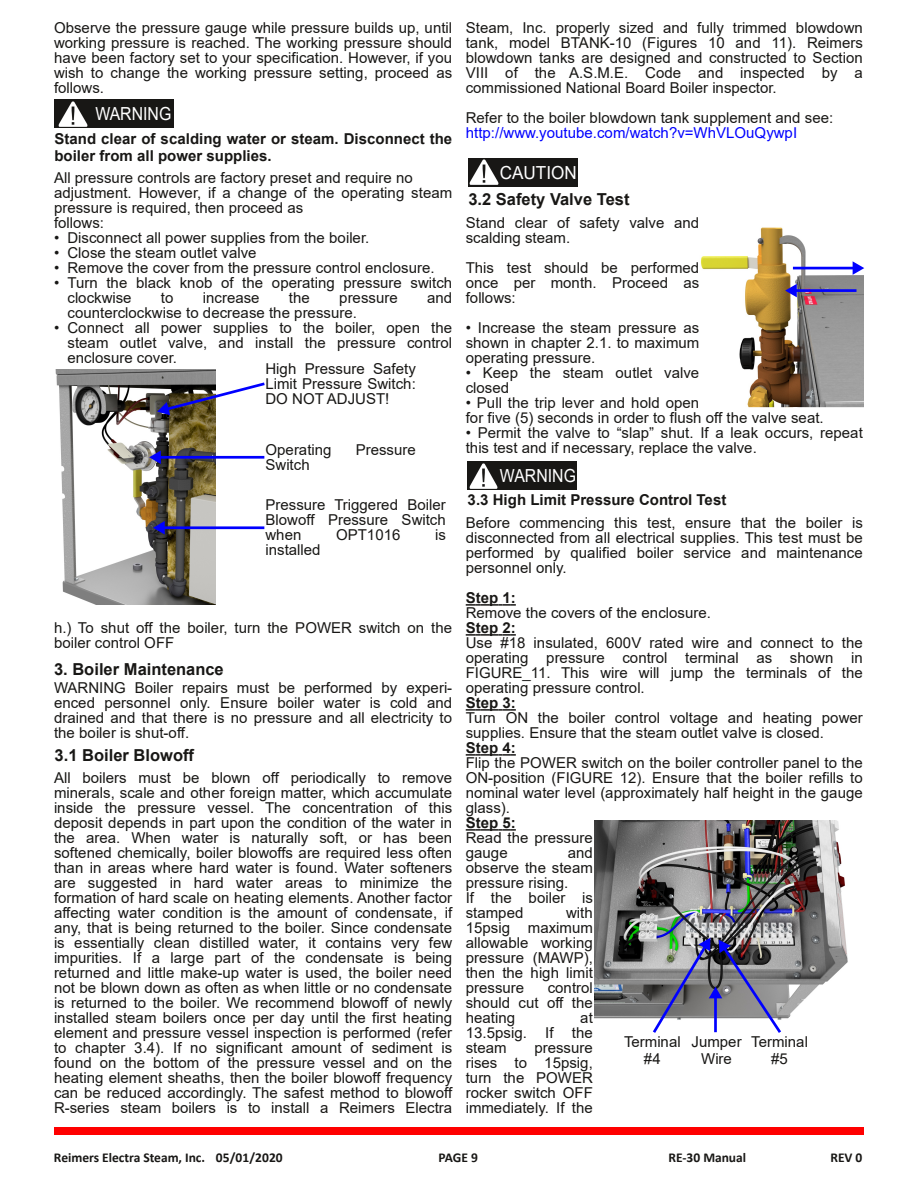
<style>
.page{position:relative;width:918px;height:1188px;background:#fff}
.page>*{position:absolute;margin:0;border:0;box-sizing:border-box;transform-origin:0 0}
.t1{font:18px "Arial";color:#fff;scale:.88 1}
.t2{font:18px "Arial";color:#fff;scale:.95 1}
.t3{font:700 16.5px "Arial";color:#181715}
.t4{font:15px/15px "Arial";letter-spacing:.005em;color:#181715;text-align:justify}
.t5{font:700 15px/17.2px "Arial";letter-spacing:.005em;color:#181715}
.t6{font:15px "Arial";letter-spacing:.005em;color:#00f}
.t7{font:700 13.5px "Calibri";color:#181715}
</style>
<div class="page">
<div style="left:54px;top:1127px;width:810px;height:7px;background:#f00"></div>
<svg style="left:466px;top:604px;width:50px;height:2px"></svg>
<svg style="left:466px;top:634px;width:50px;height:2px"></svg>
<svg style="left:466px;top:709px;width:50px;height:2px"></svg>
<svg style="left:466px;top:754px;width:50px;height:2px"></svg>
<svg style="left:466px;top:829px;width:50px;height:2px"></svg>
<div style="left:54px;top:100px;width:119px;height:28px;background:#181715"></div>
<img style="left:55px;top:370px;width:160px;height:235px">
<svg style="left:155px;top:380px;width:110px;height:38px"></svg>
<hr style="left:157px;top:456px;width:107px;height:3px;background:#00f">
<svg style="left:149px;top:451px;width:12px;height:13px"></svg>
<hr style="left:161px;top:526px;width:103px;height:3px;background:#00f">
<svg style="left:153px;top:521px;width:12px;height:14px"></svg>
<div style="left:468px;top:158px;width:110px;height:28px;background:#181715"></div>
<img style="left:701px;top:227px;width:163px;height:180px">
<hr style="left:793px;top:267px;width:64px;height:2px;background:#00f">
<svg style="left:853px;top:261px;width:11px;height:14px"></svg>
<hr style="left:793px;top:289px;width:64px;height:3px;background:#00f">
<svg style="left:785px;top:284px;width:12px;height:13px"></svg>
<div style="left:468px;top:462px;width:109px;height:28px;background:#181715"></div>
<img style="left:594px;top:820px;width:254px;height:199px">
<img style="left:59px;top:102px;width:28px;height:25px">
<svg style="left:470px;top:184px;width:28px;height:1px"></svg>
<img style="left:470px;top:160px;width:28px;height:24px">
<img style="left:469px;top:463px;width:29px;height:25px">
<svg style="left:650px;top:934px;width:134px;height:99px"></svg>
<p class="t4" style="left:54px;top:20px;width:400px">Observe the pressure gauge while pressure builds up, until working pressure is reached. The working pressure should have been factory set to your specification. However, if you wish to change the working pressure setting, proceed as follows.</p>
<p class="t1" style="left:95px;top:104px;width:88px">WARNING</p>
<p class="t5" style="left:54px;top:130px;width:399px">Stand clear of scalding water or steam. Disconnect the boiler from all power supplies.</p>
<p class="t4" style="left:54px;top:170px;width:400px;text-align:left">All pressure controls are factory preset and require no adjustment. However, if a change of the operating steam pressure is required, then proceed as<br>follows:</p>
<p class="t4" style="left:54px;top:230px;width:317px">• Disconnect all power supplies from the boiler.</p>
<p class="t4" style="left:54px;top:245px;width:204px">• Close the steam outlet valve</p>
<p class="t4" style="left:54px;top:260px;width:382px">• Remove the cover from the pressure control enclosure.</p>
<p class="t4" style="left:68px;top:275px;width:386px;text-indent:-14px">• Turn the black knob of the operating pressure switch clockwise</p>
<p class="t4" style="left:161px;top:290px;width:14px">to</p>
<p class="t4" style="left:203px;top:290px;width:58px">increase</p>
<p class="t4" style="left:289px;top:290px;width:22px">the</p>
<p class="t4" style="left:339px;top:290px;width:60px">pressure</p>
<p class="t4" style="left:427px;top:290px;width:27px">and</p>
<p class="t4" style="left:68px;top:305px;width:291px">counterclockwise to decrease the pressure.</p>
<p class="t4" style="left:68px;top:320px;width:386px;text-indent:-14px">• Connect all power supplies to the boiler, open the steam outlet valve, and install the pressure control enclosure cover.</p>
<p class="t4" style="left:266px;top:361px;width:152px">High Pressure Safety Limit Pressure Switch:<br>DO NOT ADJUST!</p>
<p class="t4" style="left:266px;top:443px;width:68px">Operating</p>
<p class="t4" style="left:356px;top:443px;width:62px">Pressure</p>
<p class="t4" style="left:266px;top:458px;width:46px">Switch</p>
<p class="t4" style="left:266px;top:498px;width:182px">Pressure Triggered Boiler Blowoff Pressure Switch when</p>
<p class="t4" style="left:336px;top:528px;width:66px">OPT1016</p>
<p class="t4" style="left:435px;top:528px;width:12px">is</p>
<p class="t4" style="left:266px;top:543px;width:57px">installed</p>
<p class="t4" style="left:54px;top:620px;width:400px">h.) To shut off the boiler, turn the POWER switch on the boiler control OFF</p>
<p class="t4" style="left:54px;top:680px;width:400px">WARNING Boiler repairs must be performed by experi&shy;enced personnel only. Ensure boiler water is cold and drained and that there is no pressure and all electricity to the boiler is shut-off.</p>
<p class="t4" style="left:54px;top:770px;width:400px">All boilers must be blown off periodically to remove minerals, scale and other foreign matter, which accumulate inside the pressure vessel. The concentration of this deposit depends in part upon the condition of the water in the area. When water is naturally soft, or has been softened chemically, boiler blowoffs are required less often than in areas where hard water is found. Water softeners are suggested in hard water areas to minimize the formation of hard scale on heating elements. Another factor affecting water condition is the amount of condensate, if any, that is being returned to the boiler. Since condensate is essentially clean distilled water, it contains very few impurities. If a large part of the condensate is being returned and little make-up water is used, the boiler need not be blown down as often as when little or no condensate is returned to the boiler. We recommend blowoff of newly installed steam boilers once per day until the first heating element and pressure vessel inspection is performed (refer to chapter 3.4). If no significant amount of sediment is found on the bottom of the pressure vessel and on the heating element sheaths, then the boiler blowoff frequency can be reduced accordingly. The safest method to blowoff R-series steam boilers is to install a Reimers Electra</p>
<p class="t3" style="left:54px;top:660px;width:171px">3. Boiler Maintenance</p>
<p class="t3" style="left:55px;top:746px;width:141px">3.1 Boiler Blowoff</p>
<p class="t4" style="left:466px;top:20px;width:399px">Steam, Inc. properly sized and fully trimmed blowdown tank, model BTANK-10 (Figures 10 and 11). Reimers blowdown tanks are designed and constructed to Section VIII of the A.S.M.E. Code and inspected by a commissioned National Board Boiler inspector.</p>
<p class="t4" style="left:466px;top:110px;width:369px">Refer to the boiler blowdown tank supplement and see:</p>
<p class="t6" style="left:466px;top:124px;width:333px">http://www.youtube.com/watch?v=WhVLOuQywpI</p>
<p class="t2" style="left:500px;top:162px;width:82px">CAUTION</p>
<p class="t3" style="left:468px;top:190px;width:163px">3.2 Safety Valve Test</p>
<p class="t4" style="left:466px;top:215px;width:235px">Stand clear of safety valve and scalding steam.</p>
<p class="t4" style="left:466px;top:260px;width:235px">This test should be performed once per month. Proceed as follows:</p>
<p class="t4" style="left:466px;top:320px;width:235px">• Increase the steam pressure as shown in chapter 2.1. to maximum operating pressure.</p>
<p class="t4" style="left:466px;top:365px;width:235px">• Keep the steam outlet valve closed</p>
<p class="t4" style="left:466px;top:395px;width:360px">• Pull the trip lever and hold open<br>for five (5) seconds in order to flush off the valve seat.</p>
<p class="t4" style="left:466px;top:425px;width:399px">• Permit the valve to “slap” shut. If a leak occurs, repeat this test and if necessary, replace the valve.</p>
<p class="t1" style="left:500px;top:466px;width:88px">WARNING</p>
<p class="t5" style="left:468px;top:491px;width:260px">3.3 High Limit Pressure Control Test</p>
<p class="t4" style="left:466px;top:515px;width:399px">Before commencing this test, ensure that the boiler is disconnected from all electrical supplies. This test must be performed by qualified boiler service and maintenance personnel only.</p>
<p class="t5" style="left:466px;top:589px;width:52px">Step 1:</p>
<p class="t4" style="left:466px;top:605px;width:247px">Remove the covers of the enclosure.</p>
<p class="t5" style="left:466px;top:619px;width:52px">Step 2:</p>
<p class="t4" style="left:466px;top:635px;width:399px">Use #18 insulated, 600V rated wire and connect to the operating pressure control terminal as shown in FIGURE_11. This wire will jump the terminals of the operating pressure control.</p>
<p class="t5" style="left:466px;top:694px;width:52px">Step 3:</p>
<p class="t4" style="left:466px;top:710px;width:399px">Turn ON the boiler control voltage and heating power supplies. Ensure that the steam outlet valve is closed.</p>
<p class="t5" style="left:466px;top:739px;width:52px">Step 4:</p>
<p class="t4" style="left:466px;top:755px;width:399px">Flip the POWER switch on the boiler controller panel to the ON-position (FIGURE 12). Ensure that the boiler refills to nominal water level (approximately half height in the gauge glass).</p>
<p class="t5" style="left:466px;top:814px;width:52px">Step 5:</p>
<p class="t4" style="left:466px;top:830px;width:129px">Read the pressure gauge</p>
<p class="t4" style="left:466px;top:845px;width:129px;text-align:left;text-indent:102px">and observe the steam pressure rising.<br>If the boiler is stamped</p>
<p class="t4" style="left:466px;top:905px;width:129px;text-indent:100px">with 15psig maximum allowable working pressure (MAWP), then the high limit pressure</p>
<p class="t4" style="left:466px;top:980px;width:129px;text-indent:82px">control should cut off the heating</p>
<p class="t4" style="left:466px;top:1010px;width:129px;text-indent:115px">at 13.5psig. If the steam</p>
<p class="t4" style="left:624px;top:1033px;width:58px;line-height:17.2px;text-align:center">Terminal #4</p>
<p class="t4" style="left:751px;top:1033px;width:58px;line-height:17.2px;text-align:center">Terminal #5</p>
<p class="t4" style="left:692px;top:1033px;width:52px;line-height:17.2px;text-align:center">Jumper<br>Wire</p>
<p class="t4" style="left:466px;top:1040px;width:129px;text-indent:69px">pressure rises to 15psig, turn the POWER rocker switch OFF immediately. If the</p>
<p class="t7" style="left:54px;top:1152px;width:230px">Reimers Electra Steam, Inc. 05/01/2020</p>
<p class="t7" style="left:439px;top:1152px;width:41px">PAGE 9</p>
<p class="t7" style="left:668px;top:1152px;width:79px">RE‐30 Manual</p>
<p class="t7" style="left:830px;top:1152px;width:34px">REV 0</p>
</div>
